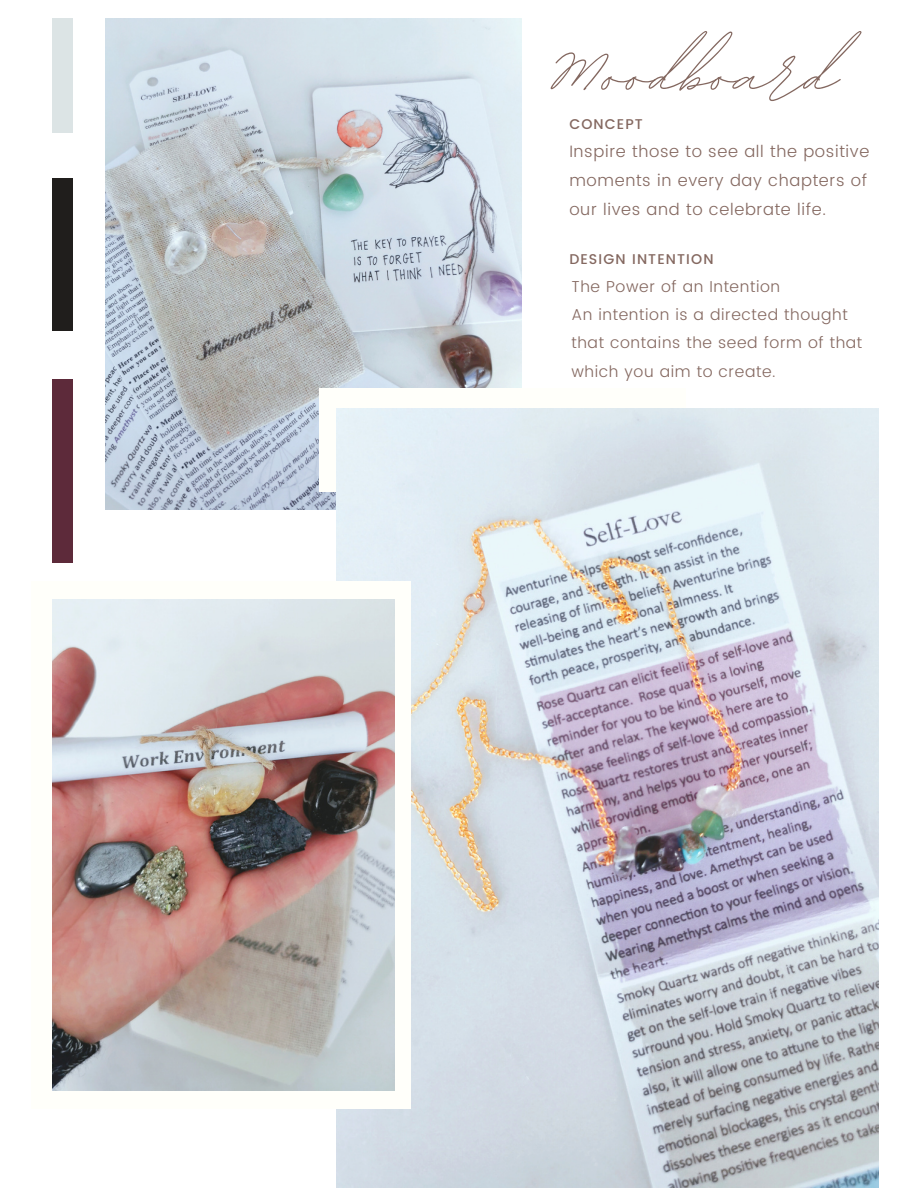
<style>
.page{position:relative;width:918px;height:1188px;background:#fff}
.page>*{position:absolute;margin:0;border:0;box-sizing:border-box;transform-origin:0 0}
.t1{font:112.95px "BD Script";color:#846860}
.t2{font:300 16.5px/29.2px "Poppins";letter-spacing:.04em;color:#846860}
.t3{font:300 15.75px/28.2px "Poppins";letter-spacing:.04em;color:#846860}
.t4{font:500 14.1px "Poppins";letter-spacing:.08em;color:#846860}
</style>
<div class="page">
<img style="left:105px;top:18px;width:417px;height:492px">
<div style="left:319px;top:389px;width:367px;height:103px;background:#fffffa"></div>
<img style="left:337px;top:408px;width:542px;height:780px">
<div style="left:31px;top:581px;width:380px;height:528px;background:#fffffa"></div>
<img style="left:52px;top:599px;width:342px;height:492px">
<div style="left:52px;top:379px;width:20px;height:183px;background:#5d2a3a"></div>
<div style="left:52px;top:179px;width:20px;height:152px;background:#201e1c"></div>
<div style="left:52px;top:18px;width:20px;height:115px;background:#dce4e5"></div>
<p class="t1" style="left:539px;top:0;width:300px">Moodboard</p>
<p class="t4" style="left:569px;top:116px;width:75px">CONCEPT</p>
<p class="t2" style="left:569px;top:136px;width:302px">Inspire those to see all the positive moments in every day chapters of our lives and to celebrate life.</p>
<p class="t4" style="left:569px;top:251px;width:146px">DESIGN INTENTION</p>
<p class="t3" style="left:571px;top:273px;width:210px">The Power of an Intention</p>
<p class="t3" style="left:571px;top:301px;width:292px">An intention is a directed thought that contains the seed form of that which you aim to create.</p>
</div>
